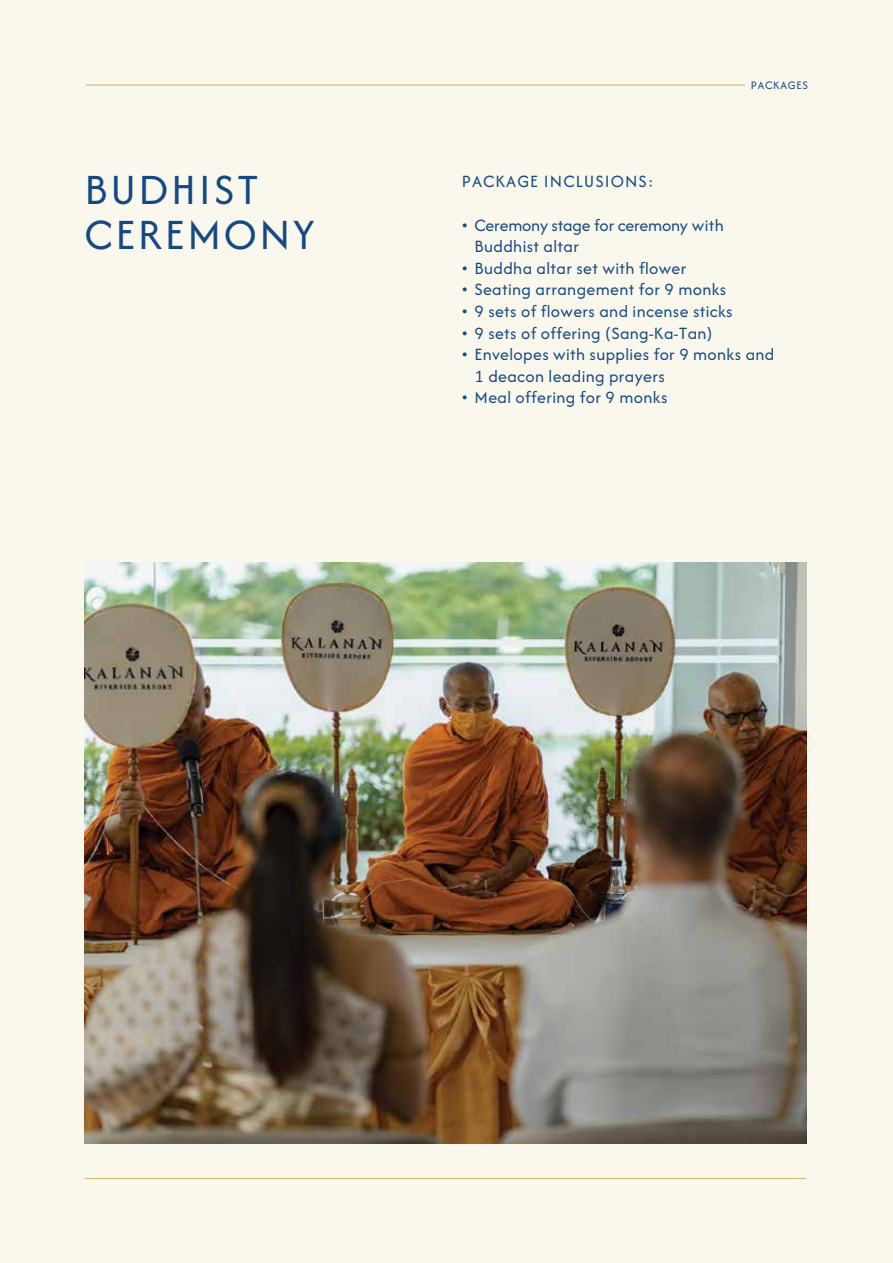
<style>
.page{position:relative;width:893px;height:1263px;background:#faf7ed}
.page>*{position:absolute;margin:0;border:0;box-sizing:border-box;transform-origin:0 0}
.t1{font:45px/45px "Afacad";letter-spacing:.06em;color:#154984}
.t2{font:18px/21.6px "Afacad";letter-spacing:.02em;color:#154984}
.t3{font:18px/21.6px "Afacad";letter-spacing:-.01em;color:#154984}
.t4{font:18px "Afacad";letter-spacing:.06em;color:#144a88}
.t5{font:12px "Afacad";letter-spacing:.06em;color:#144a88}
</style>
<div class="page">
<hr style="left:85px;top:1178px;width:721px;height:1px;background:#ceb96d">
<hr style="left:86px;top:84px;width:659px;height:2px;background:#ceb96d">
<img style="left:85px;top:563px;width:721px;height:580px">
<h1 class="t1" style="left:85px;top:167px;width:232px">BUDHIST<br>CEREMONY</h1>
<p class="t5" style="left:751px;top:78px;width:58px">PACKAGES</p>
<p class="t4" style="left:462px;top:170px;width:193px">PACKAGE INCLUSIONS:</p>
<p class="t3" style="left:474px;top:214px;width:251px;text-indent:-13px">• Ceremony stage for ceremony with<br>Buddhist altar</p>
<p class="t2" style="left:462px;top:257px;width:226px">• Buddha altar set with flower</p>
<p class="t2" style="left:462px;top:279px;width:266px">• Seating arrangement for 9 monks</p>
<p class="t2" style="left:462px;top:300px;width:272px">• 9 sets of flowers and incense sticks</p>
<p class="t2" style="left:462px;top:322px;width:252px">• 9 sets of offering (Sang-Ka-Tan)</p>
<p class="t2" style="left:474px;top:343px;width:301px;text-indent:-13px">• Envelopes with supplies for 9 monks and<br>1 deacon leading prayers</p>
<p class="t2" style="left:462px;top:387px;width:207px">• Meal offering for 9 monks</p>
</div>
